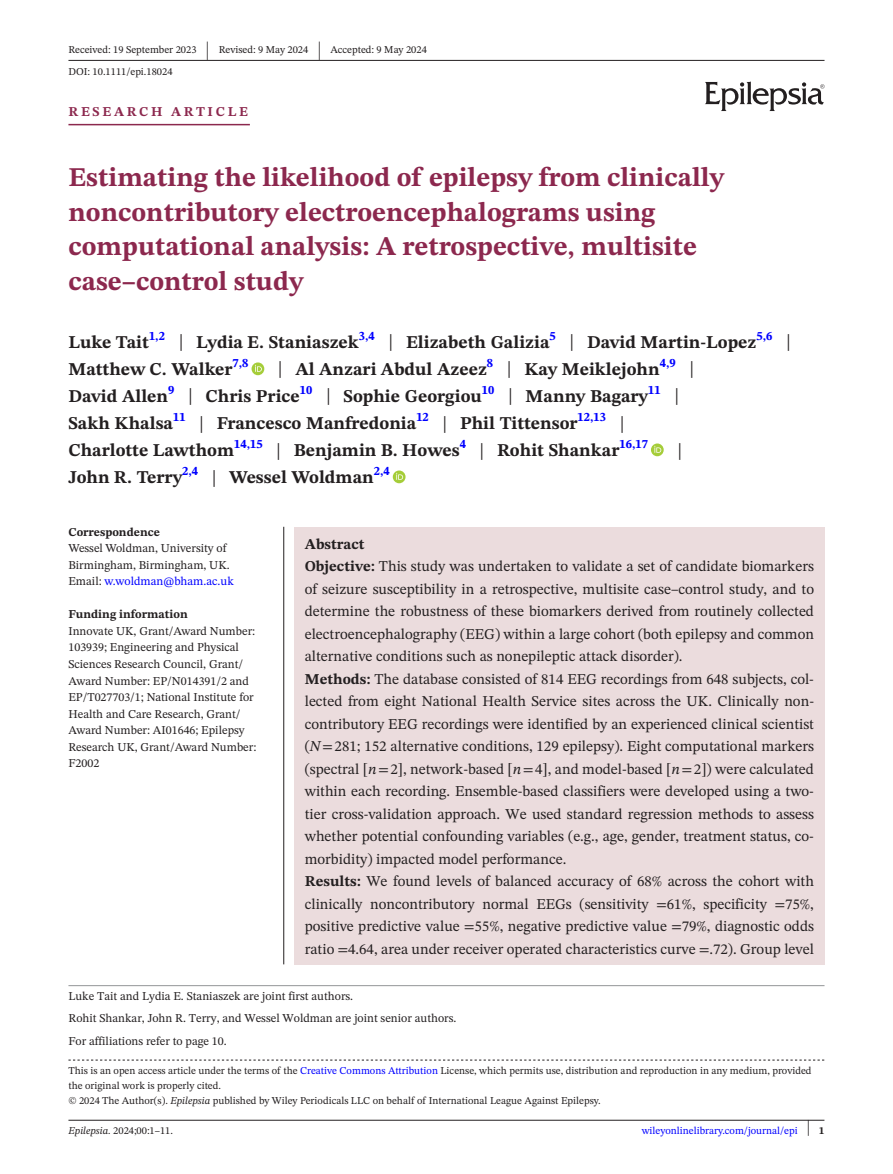
<style>
.page{position:relative;width:893px;height:1174px;background:#fff}
.page>*{position:absolute;margin:0;border:0;box-sizing:border-box;transform-origin:0 0}
.t1{font:700 27px/34.5px "STIX Two Text";color:#8c284e}
.t2{font:25.65px "STIX Two Text";color:#231f20;scale:.49 1}
.t3{font:23.4px "STIX Two Text";color:#231f20;scale:.77 1}
.t4{font:700 18px/27px "STIX Two Text";color:#231f20}
.t5{font:15px/22.5px "STIX Two Text";color:#231f20}
.t6{font:700 13.5px "STIX Two Text";letter-spacing:.2em;color:#8c284e}
.t7{font:700 12.6px "STIX Two Text";color:#00f}
.t8{font:12px/16.5px "STIX Two Text";color:#231f20}
.t9{font:700 12px "STIX Two Text";color:#231f20}
.t10{font:10.5px/15px "STIX Two Text";color:#231f20}
.t11{font:10.5px "STIX Two Text";color:#00f}
.s1{font-weight:400;font-size:23.4px}
.s2{font-weight:400;font-size:23.4px;color:#231f20}
.s3{color:#00f}
.s4{font-weight:700}
.s5{font-style:italic}
.s6{font-family:"STIX"}
.s7{font-size:22.2px;color:#231f20}
.s8{font-weight:700;color:#231f20}
</style>
<div class="page">
<hr style="left:68px;top:1119px;width:756px;height:1px;background:#231f20">
<svg style="left:705px;top:81px;width:119px;height:30px"></svg>
<hr style="left:68px;top:60px;width:756px;height:1px;background:#231f20">
<hr style="left:68px;top:124px;width:182px;height:1px;background:#8c284e">
<div style="left:252px;top:362px;width:12px;height:13px;background:#a5cd39;border-radius:50%"></div>
<svg style="left:255px;top:365px;width:7px;height:7px"></svg>
<svg style="left:651px;top:443px;width:13px;height:13px"></svg>
<svg style="left:654px;top:446px;width:7px;height:7px"></svg>
<svg style="left:393px;top:470px;width:13px;height:13px"></svg>
<svg style="left:396px;top:473px;width:7px;height:7px"></svg>
<svg style="left:68px;top:1059px;width:756px;height:1px"></svg>
<hr style="left:68px;top:985px;width:756px;height:1px;background:#939598">
<div style="left:294px;top:527px;width:530px;height:437px;background:#ebdcdd"></div>
<hr style="left:283px;top:527px;width:1px;height:437px;background:#231f20">
<p class="t10" style="left:68px;top:42px;width:130px">Received: 19 September 2023</p>
<h2 class="t2" style="left:206px;top:32px;width:8px">|</h2>
<p class="t10" style="left:219px;top:42px;width:91px">Revised: 9 May 2024</p>
<h2 class="t2" style="left:318px;top:32px;width:8px">|</h2>
<p class="t10" style="left:330px;top:42px;width:98px">Accepted: 9 May 2024</p>
<p class="t10" style="left:68px;top:64px;width:106px">DOI: 10.1111/epi.18024</p>
<p class="t6" style="left:68px;top:101px;width:181px">RESEARCH ARTICLE</p>
<h1 class="t1" style="left:68px;top:161px;width:657px">Estimating the likelihood of epilepsy from clinically noncontributory electroencephalograms using computational analysis: A retrospective, multisite case–control study</h1>
<p class="t4" style="left:68px;top:329px;width:724px">Luke Tait<sup>1,2</sup> <span class="s1">|</span> Lydia E. Staniaszek<sup>3,4</sup> <span class="s1">|</span> Elizabeth Galizia<sup>5</sup> <span class="s1">|</span> David Martin-Lopez<sup>5,6</sup> <span class="s1">|<br></span>Matthew C. Walker<sup>7,8</sup></p>
<p class="t4" style="left:68px;top:356px;width:627px;text-indent:210px"><span class="s1">|</span> Al Anzari Abdul Azeez<sup>8</sup> <span class="s1">|</span> Kay Meiklejohn<sup>4,9</sup> <span class="s1">|<br></span>David Allen<sup>9</sup> <span class="s1">|</span> Chris Price<sup>10</sup> <span class="s1">|</span> Sophie Georgiou<sup>10</sup> <span class="s1">|</span> Manny Bagary<sup>11</sup> <span class="s1">|<br></span>Sakh Khalsa<sup>11</sup> <span class="s1">|</span> Francesco Manfredonia<sup>12</sup> <span class="s1">|</span> Phil Tittensor</p>
<p class="t7" style="left:578px;top:408px;width:48px">12,13 <span class="s2">|</span></p>
<p class="t4" style="left:68px;top:437px;width:553px">Charlotte Lawthom<sup>14,15</sup> <span class="s1">|</span> Benjamin B. Howes<sup>4</sup> <span class="s1">|</span> Rohit Shankar</p>
<p class="t7" style="left:619px;top:435px;width:30px">16,17</p>
<h3 class="t3" style="left:677px;top:434px;width:8px">|</h3>
<p class="t4" style="left:68px;top:464px;width:307px">John R. Terry<sup>2,4</sup> <span class="s1">|</span> Wessel Woldman</p>
<p class="t7" style="left:374px;top:462px;width:17px">2,4</p>
<p class="t9" style="left:68px;top:523px;width:93px">Correspondence</p>
<p class="t8" style="left:68px;top:540px;width:167px">Wessel Woldman, University of<br>Birmingham, Birmingham, UK.<br>Email: <span class="s3">w.woldman@bham.ac.uk</span></p>
<p class="t9" style="left:68px;top:606px;width:121px">Funding information</p>
<p class="t8" style="left:68px;top:622px;width:189px">Innovate UK, Grant/Award Number:<br>103939; Engineering and Physical<br>Sciences Research Council, Grant/<br>Award Number: EP/N014391/2 and<br>EP/T027703/1; National Institute for<br>Health and Care Research, Grant/<br>Award Number: AI01646; Epilepsy<br>Research UK, Grant/Award Number:<br>F2002</p>
<p class="t5" style="left:305px;top:532px;width:511px"><span class="s4">Abstract<br>Objective:</span> This study was undertaken to validate a set of candidate biomarkers of seizure susceptibility in a retrospective, multisite case–control study, and to determine the robustness of these biomarkers derived from routinely collected electroencephalography (EEG) within a large cohort (both epilepsy and common alternative conditions such as nonepileptic attack disorder).<br><span class="s4">Methods:</span> The database consisted of 814 EEG recordings from 648 subjects, col&shy;lected from eight National Health Service sites across the UK. Clinically non&shy;contributory EEG recordings were identified by an experienced clinical scientist (<span class="s5">N</span><span class="s6">=</span>281; 152 alternative conditions, 129 epilepsy). Eight computational markers (spectral [<span class="s5">n</span><span class="s6">=</span>2], network-based [<span class="s5">n</span><span class="s6">=</span>4], and model-based [<span class="s5">n</span><span class="s6">=</span>2]) were calculated within each recording. Ensemble-based classifiers were developed using a two&shy;tier cross-validation approach. We used standard regression methods to assess whether potential confounding variables (e.g., age, gender, treatment status, co&shy;morbidity) impacted model performance.<br><span class="s4">Results:</span> We found levels of balanced accuracy of 68% across the cohort with clinically noncontributory normal EEGs (sensitivity <span class="s6">=</span>61%, specificity <span class="s6">=</span>75%, positive predictive value <span class="s6">=</span>55%, negative predictive value <span class="s6">=</span>79%, diagnostic odds ratio <span class="s6">=</span>4.64, area under receiver operated characteristics curve <span class="s6">=</span>.72). Group level</p>
<p class="t8" style="left:68px;top:984px;width:390px;line-height:22.5px">Luke Tait and Lydia E. Staniaszek are joint first authors.<br>Rohit Shankar, John R. Terry, and Wessel Woldman are joint senior authors.<br>For affiliations refer to page 10.</p>
<p class="t10" style="left:68px;top:1063px;width:745px">This is an open access article under the terms of the <span class="s3">Creative Commons Attribution</span> License, which permits use, distribution and reproduction in any medium, provided the original work is properly cited.<br>© 2024 The Author(s). <span class="s5">Epilepsia</span> published by Wiley Periodicals LLC on behalf of International League Against Epilepsy.</p>
<p class="t10" style="left:68px;top:1123px;width:106px"><span class="s5">Epilepsia.</span> 2024;00:1–11.</p>
<p class="t11" style="left:642px;top:1123px;width:184px">wileyonlinelibrary.com/journal/epi <span class="s7">|</span> <span class="s8">1</span></p>
</div>
